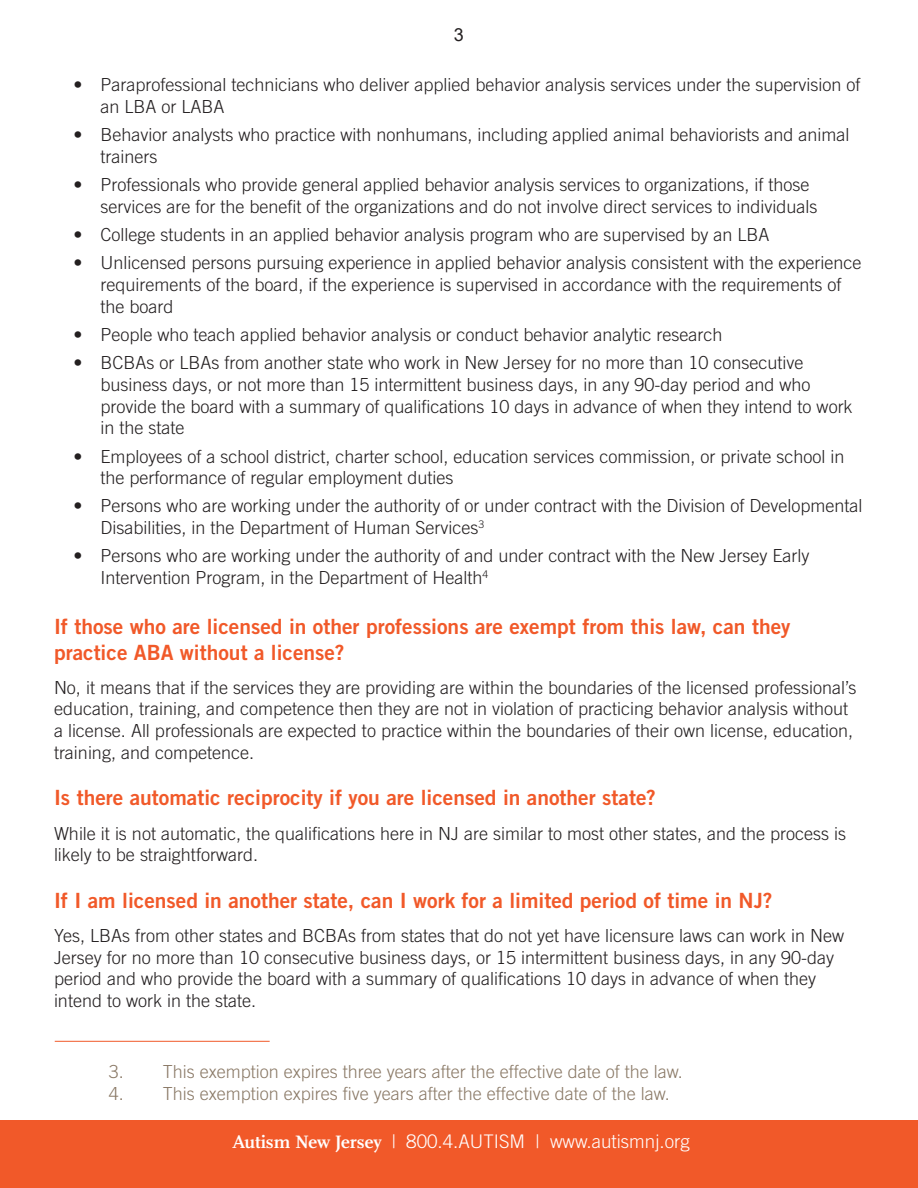
<style>
.page{position:relative;width:918px;height:1188px;background:#fff}
.page>*{position:absolute;margin:0;border:0;box-sizing:border-box;transform-origin:0 0}
.Question_Header{font:21px/25.2px "Trade Gothic LT Std Bd 2";color:#f15929}
.t1{font:300 18.75px "Trade Gothic LT Std";color:#fff}
.t2{font:300 18px/21.6px "Trade Gothic LT Std";color:#231f20}
.t3{font:300 18px "Trade Gothic LT Std";color:#8a7966}
.t4{font:18px "Arial";color:#231f20}
.s1{font-family:"Scala OT";font-weight:700}
</style>
<div class="page">
<div style="left:0;top:1120px;width:918px;height:68px;background:#f15929"></div>
<hr style="left:55px;top:1041px;width:215px;height:1px;background:#f15929">
<p class="t4" style="left:454px;top:22px;width:12px">3</p>
<p class="t2" style="left:100px;top:74px;width:762px;text-indent:-27px">• Paraprofessional technicians who deliver applied behavior analysis services under the supervision of an LBA or LABA</p>
<p class="t2" style="left:100px;top:124px;width:751px;text-indent:-27px">• Behavior analysts who practice with nonhumans, including applied animal behaviorists and animal trainers</p>
<p class="t2" style="left:100px;top:174px;width:719px;text-indent:-27px">• Professionals who provide general applied behavior analysis services to organizations, if those services are for the benefit of the organizations and do not involve direct services to individuals</p>
<p class="t2" style="left:74px;top:224px;width:698px">• College students in an applied behavior analysis program who are supervised by an LBA</p>
<p class="t2" style="left:100px;top:252px;width:763px;text-indent:-27px">• Unlicensed persons pursuing experience in applied behavior analysis consistent with the experience requirements of the board, if the experience is supervised in accordance with the requirements of the board</p>
<p class="t2" style="left:74px;top:324px;width:651px">• People who teach applied behavior analysis or conduct behavior analytic research</p>
<p class="t2" style="left:100px;top:352px;width:754px;text-indent:-27px">• BCBAs or LBAs from another state who work in New Jersey for no more than 10 consecutive business days, or not more than 15 intermittent business days, in any 90-day period and who provide the board with a summary of qualifications 10 days in advance of when they intend to work in the state</p>
<p class="t2" style="left:100px;top:445px;width:745px;text-indent:-27px">• Employees of a school district, charter school, education services commission, or private school in the performance of regular employment duties</p>
<p class="t2" style="left:100px;top:495px;width:764px;text-indent:-27px">• Persons who are working under the authority of or under contract with the Division of Developmental<br>Disabilities, in the Department of Human Services<sup>3</sup></p>
<p class="t2" style="left:100px;top:545px;width:711px;text-indent:-27px">• Persons who are working under the authority of and under contract with the New Jersey Early<br>Intervention Program, in the Department of Health<sup>4</sup></p>
<p class="Question_Header" style="left:54px;top:614px;width:738px">If those who are licensed in other professions are exempt from this law, can they practice ABA without a license?</p>
<p class="t2" style="left:54px;top:676px;width:804px">No, it means that if the services they are providing are within the boundaries of the licensed professional’s education, training, and competence then they are not in violation of practicing behavior analysis without a license. All professionals are expected to practice within the boundaries of their own license, education, training, and competence.</p>
<p class="Question_Header" style="left:54px;top:785px;width:603px">Is there automatic reciprocity if you are licensed in another state?</p>
<p class="t2" style="left:54px;top:822px;width:794px">While it is not automatic, the qualifications here in NJ are similar to most other states, and the process is likely to be straightforward.</p>
<p class="Question_Header" style="left:54px;top:888px;width:720px">If I am licensed in another state, can I work for a limited period of time in NJ?</p>
<p class="t2" style="left:54px;top:925px;width:792px">Yes, LBAs from other states and BCBAs from states that do not yet have licensure laws can work in New Jersey for no more than 10 consecutive business days, or 15 intermittent business days, in any 90-day period and who provide the board with a summary of qualifications 10 days in advance of when they intend to work in the state.</p>
<p class="t3" style="left:109px;top:1061px;width:576px">3. This exemption expires three years after the effective date of the law.</p>
<p class="t3" style="left:109px;top:1082px;width:563px">4. This exemption expires five years after the effective date of the law.</p>
<p class="t1" style="left:233px;top:1130px;width:459px"><span class="s1">Autism New Jersey</span> | 800.4.AUTISM | www.autismnj.org</p>
</div>
